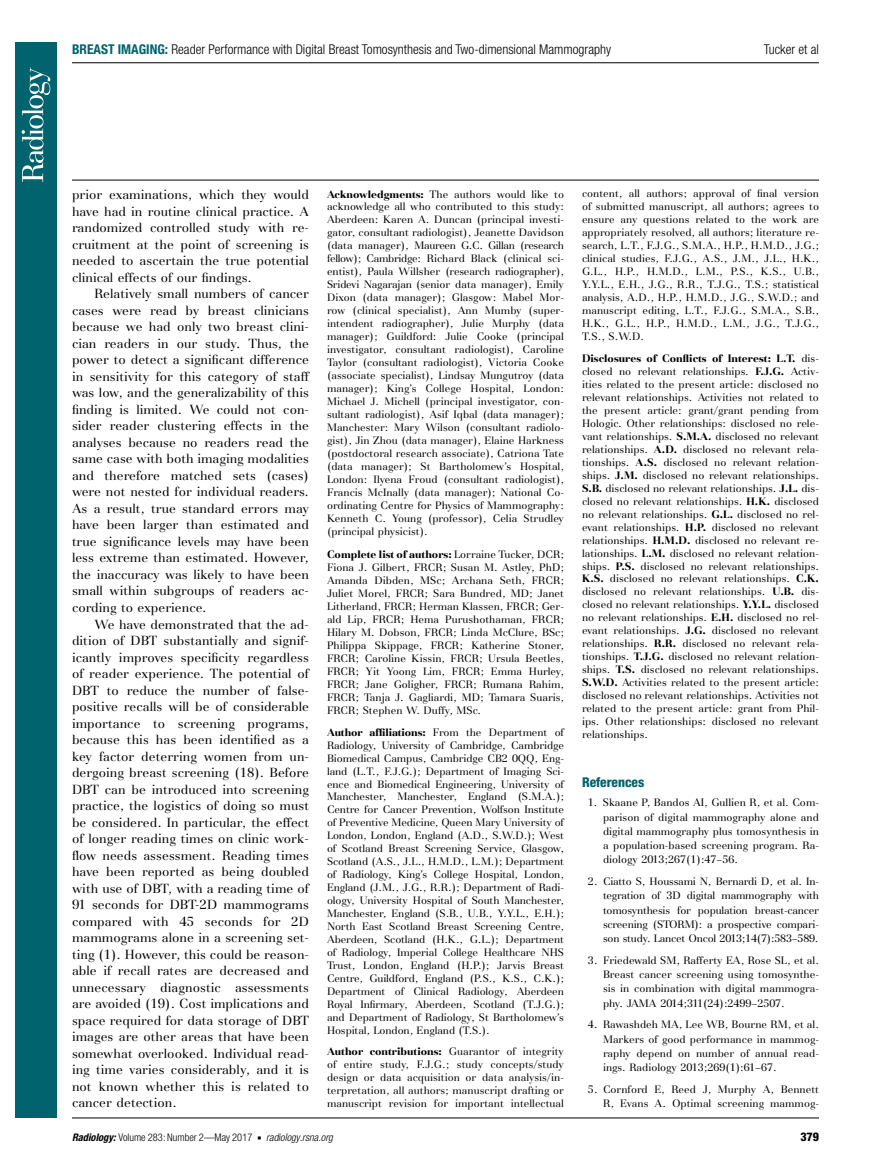
<style>
.page{position:relative;width:891px;height:1175px;background:#fff}
.page>*{position:absolute;margin:0;border:0;box-sizing:border-box;transform-origin:0 0}
.t1{font:300 condensed 13.5px "Helvetica Neue";color:#000}
.t2{font:800 condensed 13.5px "Helvetica Neue";color:#00636d}
.t3{font:13.2px/16.5px "AT Basilia";color:#000;text-align:justify}
.t4{font:800 condensed 12px "Helvetica Neue";color:#000}
.t5{font:10.8px/12.9px "AT Basilia";color:#000;text-align:justify}
.t6{font:300 condensed 10.5px "Helvetica Neue";color:#000}
.s1{font-weight:700;color:#00636d}
.s2{font-weight:700}
.s3{font-weight:700;font-style:italic}
.s4{font-family:"Universal Newswith Comm Pi";font-weight:400;font-stretch:normal;font-size:6px}
.s5{font-style:italic}
</style>
<div class="page">
<hr style="left:72px;top:180px;width:747px;height:1px;background:#000">
<hr style="left:72px;top:1117px;width:747px;height:1px;background:#000">
<hr style="left:72px;top:62px;width:747px;height:1px;background:#000">
<div style="left:15px;top:42px;width:42px;height:1075px;background:#00636d"></div>
<svg style="left:22px;top:68px;width:28px;height:114px"></svg>
<p class="t1" style="left:72px;top:41px;width:541px"><span class="s1">BREAST IMAGING:</span> Reader Performance with Digital Breast Tomosynthesis and Two-dimensional Mammography</p>
<p class="t1" style="left:764px;top:41px;width:57px">Tucker et al</p>
<p class="t3" style="left:72px;top:187px;width:239px">prior examinations, which they would have had in routine clinical practice. A randomized controlled study with re&shy;cruitment at the point of screening is needed to ascertain the true potential clinical effects of our findings.</p>
<p class="t3" style="left:72px;top:286px;width:239px;text-indent:23px">Relatively small numbers of cancer cases were read by breast clinicians because we had only two breast clini&shy;cian readers in our study. Thus, the power to detect a significant difference in sensitivity for this category of staff was low, and the generalizability of this finding is limited. We could not con&shy;sider reader clustering effects in the analyses because no readers read the same case with both imaging modalities and therefore matched sets (cases) were not nested for individual readers.<br>As a result, true standard errors may have been larger than estimated and true significance levels may have been less extreme than estimated. However, the inaccuracy was likely to have been small within subgroups of readers ac&shy;cording to experience.</p>
<p class="t3" style="left:72px;top:616px;width:239px;text-indent:23px">We have demonstrated that the ad&shy;dition of DBT substantially and signif&shy;icantly improves specificity regardless of reader experience. The potential of DBT to reduce the number of false&shy;positive recalls will be of considerable importance to screening programs, because this has been identified as a key factor deterring women from un&shy;dergoing breast screening (18). Before DBT can be introduced into screening practice, the logistics of doing so must be considered. In particular, the effect of longer reading times on clinic work&shy;flow needs assessment. Reading times have been reported as being doubled with use of DBT, with a reading time of 91 seconds for DBT-2D mammograms compared with 45 seconds for 2D mammograms alone in a screening set&shy;ting (1). However, this could be reason&shy;able if recall rates are decreased and unnecessary diagnostic assessments are avoided (19). Cost implications and space required for data storage of DBT images are other areas that have been somewhat overlooked. Individual read&shy;ing time varies considerably, and it is not known whether this is related to cancer detection.</p>
<p class="t5" style="left:327px;top:187px;width:239px"><span class="s2">Acknowledgments:</span> The authors would like to acknowledge all who contributed to this study:<br>Aberdeen: Karen A. Duncan (principal investi&shy;gator, consultant radiologist), Jeanette Davidson (data manager), Maureen G.C. Gillan (research fellow); Cambridge: Richard Black (clinical sci&shy;entist), Paula Willsher (research radiographer), Sridevi Nagarajan (senior data manager), Emily Dixon (data manager); Glasgow: Mabel Mor&shy;row (clinical specialist), Ann Mumby (super&shy;intendent radiographer), Julie Murphy (data manager); Guildford: Julie Cooke (principal investigator, consultant radiologist), Caroline Taylor (consultant radiologist), Victoria Cooke (associate specialist), Lindsay Mungutroy (data manager); King’s College Hospital, London:<br>Michael J. Michell (principal investigator, con&shy;sultant radiologist), Asif Iqbal (data manager); Manchester: Mary Wilson (consultant radiolo&shy;gist), Jin Zhou (data manager), Elaine Harkness (postdoctoral research associate), Catriona Tate (data manager); St Bartholomew’s Hospital, London: Ilyena Froud (consultant radiologist), Francis McInally (data manager); National Co&shy;ordinating Centre for Physics of Mammography:<br>Kenneth C. Young (professor), Celia Strudley (principal physicist).</p>
<p class="t5" style="left:327px;top:548px;width:239px"><span class="s2">Complete list of authors:</span> Lorraine Tucker, DCR; Fiona J. Gilbert, FRCR; Susan M. Astley, PhD; Amanda Dibden, MSc; Archana Seth, FRCR; Juliet Morel, FRCR; Sara Bundred, MD; Janet Litherland, FRCR; Herman Klassen, FRCR; Ger&shy;ald Lip, FRCR; Hema Purushothaman, FRCR; Hilary M. Dobson, FRCR; Linda McClure, BSc; Philippa Skippage, FRCR; Katherine Stoner, FRCR; Caroline Kissin, FRCR; Ursula Beetles, FRCR; Yit Yoong Lim, FRCR; Emma Hurley, FRCR; Jane Goligher, FRCR; Rumana Rahim, FRCR; Tanja J. Gagliardi, MD; Tamara Suaris, FRCR; Stephen W. Duffy, MSc.</p>
<p class="t5" style="left:327px;top:725px;width:239px"><span class="s2">Author affiliations:</span> From the Department of Radiology, University of Cambridge, Cambridge Biomedical Campus, Cambridge CB2 0QQ, Eng&shy;land (L.T., F.J.G.); Department of Imaging Sci&shy;ence and Biomedical Engineering, University of Manchester, Manchester, England (S.M.A.); Centre for Cancer Prevention, Wolfson Institute of Preventive Medicine, Queen Mary University of London, London, England (A.D., S.W.D.); West of Scotland Breast Screening Service, Glasgow, Scotland (A.S., J.L., H.M.D., L.M.); Department of Radiology, King’s College Hospital, London, England (J.M., J.G., R.R.); Department of Radi&shy;ology, University Hospital of South Manchester, Manchester, England (S.B., U.B., Y.Y.L., E.H.); North East Scotland Breast Screening Centre, Aberdeen, Scotland (H.K., G.L.); Department of Radiology, Imperial College Healthcare NHS Trust, London, England (H.P.); Jarvis Breast Centre, Guildford, England (P.S., K.S., C.K.); Department of Clinical Radiology, Aberdeen Royal Infirmary, Aberdeen, Scotland (T.J.G.); and Department of Radiology, St Bartholomew’s Hospital, London, England (T.S.).</p>
<p class="t5" style="left:327px;top:1045px;width:239px"><span class="s2">Author contributions:</span> Guarantor of integrity of entire study, F.J.G.; study concepts/study design or data acquisition or data analysis/in&shy;terpretation, all authors; manuscript drafting or manuscript revision for important intellectual</p>
<p class="t5" style="left:582px;top:187px;width:239px">content, all authors; approval of final version of submitted manuscript, all authors; agrees to ensure any questions related to the work are appropriately resolved, all authors; literature re&shy;search, L.T., F.J.G., S.M.A., H.P., H.M.D., J.G.; clinical studies, F.J.G., A.S., J.M., J.L., H.K., G.L., H.P., H.M.D., L.M., P.S., K.S., U.B., Y.Y.L., E.H., J.G., R.R., T.J.G., T.S.; statistical analysis, A.D., H.P., H.M.D., J.G., S.W.D.; and manuscript editing, L.T., F.J.G., S.M.A., S.B., H.K., G.L., H.P., H.M.D., L.M., J.G., T.J.G., T.S., S.W.D.</p>
<p class="t5" style="left:582px;top:352px;width:239px"><span class="s2">Disclosures of Conflicts of Interest: L.T.</span> dis&shy;closed no relevant relationships. <span class="s2">F.J.G.</span> Activ&shy;ities related to the present article: disclosed no relevant relationships. Activities not related to the present article: grant/grant pending from Hologic. Other relationships: disclosed no rele&shy;vant relationships. <span class="s2">S.M.A.</span> disclosed no relevant relationships. <span class="s2">A.D.</span> disclosed no relevant rela&shy;tionships. <span class="s2">A.S.</span> disclosed no relevant relation&shy;ships. <span class="s2">J.M.</span> disclosed no relevant relationships.<br><span class="s2">S.B.</span> disclosed no relevant relationships. <span class="s2">J.L.</span> dis&shy;closed no relevant relationships. <span class="s2">H.K.</span> disclosed no relevant relationships. <span class="s2">G.L.</span> disclosed no rel&shy;evant relationships. <span class="s2">H.P.</span> disclosed no relevant relationships. <span class="s2">H.M.D.</span> disclosed no relevant re&shy;lationships. <span class="s2">L.M.</span> disclosed no relevant relation&shy;ships. <span class="s2">P.S.</span> disclosed no relevant relationships.<br><span class="s2">K.S.</span> disclosed no relevant relationships. <span class="s2">C.K. </span>disclosed no relevant relationships. <span class="s2">U.B.</span> dis&shy;closed no relevant relationships. <span class="s2">Y.Y.L.</span> disclosed no relevant relationships. <span class="s2">E.H.</span> disclosed no rel&shy;evant relationships. <span class="s2">J.G.</span> disclosed no relevant relationships. <span class="s2">R.R.</span> disclosed no relevant rela&shy;tionships. <span class="s2">T.J.G.</span> disclosed no relevant relation&shy;ships. <span class="s2">T.S.</span> disclosed no relevant relationships.<br><span class="s2">S.W.D.</span> Activities related to the present article: disclosed no relevant relationships. Activities not related to the present article: grant from Phil&shy;ips. Other relationships: disclosed no relevant relationships.</p>
<p class="t2" style="left:582px;top:773px;width:64px">References</p>
<p class="t5" style="left:603px;top:795px;width:218px;line-height:14.2px;text-indent:-15px">1. Skaane P, Bandos AI, Gullien R, et al. Com&shy;parison of digital mammography alone and digital mammography plus tomosynthesis in a population-based screening program. Ra&shy;diology 2013;267(1):47–56.</p>
<p class="t5" style="left:603px;top:874px;width:218px;line-height:14.2px;text-indent:-15px">2. Ciatto S, Houssami N, Bernardi D, et al. In&shy;tegration of 3D digital mammography with tomosynthesis for population breast-cancer screening (STORM): a prospective compari&shy;son study. Lancet Oncol 2013;14(7):583–589.</p>
<p class="t5" style="left:603px;top:953px;width:217px;line-height:14.2px;text-indent:-15px">3. Friedewald SM, Rafferty EA, Rose SL, et al.<br>Breast cancer screening using tomosynthe&shy;sis in combination with digital mammogra&shy;phy. JAMA 2014;311(24):2499–2507.</p>
<p class="t5" style="left:603px;top:1017px;width:217px;line-height:14.2px;text-indent:-15px">4. Rawashdeh MA, Lee WB, Bourne RM, et al.<br>Markers of good performance in mammog&shy;raphy depend on number of annual read&shy;ings. Radiology 2013;269(1):61–67.</p>
<p class="t5" style="left:588px;top:1082px;width:233px;line-height:14.2px;text-align:right">5. Cornford E, Reed J, Murphy A, Bennett<br>R, Evans A. Optimal screening mammog-</p>
<p class="t6" style="left:72px;top:1130px;width:262px"><span class="s3">Radiology:</span> Volume 283: Number 2—May 2017 <span class="s4">n</span> <span class="s5">radiology.rsna.org</span></p>
<p class="t4" style="left:801px;top:1128px;width:20px">379</p>
</div>
